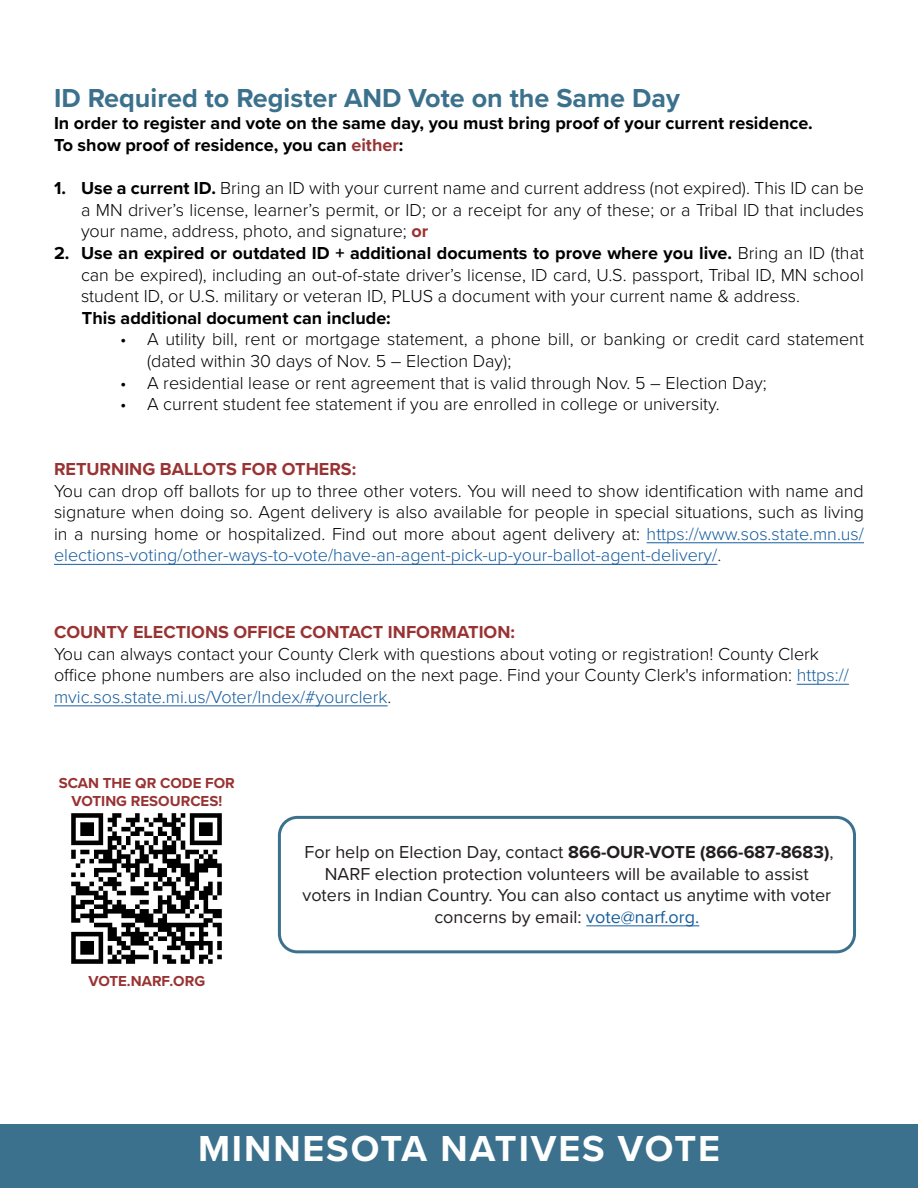
<style>
.page{position:relative;width:918px;height:1188px;background:#fff}
.page>*{position:absolute;margin:0;border:0;box-sizing:border-box;transform-origin:0 0}
.t1{font:700 37.5px "Proxima Nova";letter-spacing:.05em;color:#fff}
.t2{font:700 27px "Proxima Nova";color:#3b718d}
.t3{font:300 18px/21.6px "Proxima Nova";color:#000;text-align:justify}
.t4{font:18px/21.6px "Proxima Nova";color:#231f20;text-align:center}
.t5{font:700 18px "Proxima Nova";color:#000}
.t6{font:700 18px "Proxima Nova";color:#933}
.t7{font:700 15px/18px "Proxima Nova";color:#933;text-align:center}
.s1{color:#933}
.s2{font-weight:700}
.s3{font-weight:700;color:#933}
.s4{color:#175d9e}
.s5{color:#231f20}
</style>
<div class="page">
<hr style="left:647px;top:542px;width:217px;height:1px;background:#175d9e">
<hr style="left:54px;top:564px;width:663px;height:1px;background:#175d9e">
<div style="left:0;top:1125px;width:918px;height:63px;background:#3b718d"></div>
<img style="left:71px;top:813px;width:151px;height:151px">
<div style="left:278px;top:816px;width:578px;height:137px;border:3px solid #3b718d;border-radius:18px"></div>
<hr style="left:586px;top:925px;width:113px;height:1px;background:#175d9e">
<hr style="left:797px;top:684px;width:52px;height:1px;background:#175d9e">
<hr style="left:54px;top:706px;width:334px;height:1px;background:#175d9e">
<p class="t2" style="left:54px;top:78px;width:628px">ID Required to Register AND Vote on the Same Day</p>
<p class="t5" style="left:54px;top:110px;width:760px">In order to register and vote on the same day, you must bring proof of your current residence.</p>
<p class="t5" style="left:54px;top:132px;width:351px">To show proof of residence, you can <span class="s1">either</span>:</p>
<p class="t3" style="left:81px;top:176px;width:785px;text-indent:-27px"><span class="s2">1. Use a current ID.</span> Bring an ID with your current name and current address (not expired). This ID can be a MN driver’s license, learner’s permit, or ID; or a receipt for any of these; or a Tribal ID that includes your name, address, photo, and signature; <span class="s3">or</span></p>
<p class="t3" style="left:81px;top:241px;width:785px;text-indent:-27px"><span class="s2">2. Use an expired or outdated ID + additional documents to prove where you live.</span> Bring an ID (that can be expired), including an out-of-state driver’s license, ID card, U.S. passport, Tribal ID, MN school student ID, or U.S. military or veteran ID, PLUS a document with your current name &amp; address.</p>
<p class="t5" style="left:82px;top:304px;width:310px">This additional document can include:</p>
<p class="t3" style="left:147px;top:328px;width:718px;text-indent:-27px">• A utility bill, rent or mortgage statement, a phone bill, or banking or credit card statement (dated within 30 days of Nov. 5 – Election Day);</p>
<p class="t3" style="left:120px;top:371px;width:648px">• A residential lease or rent agreement that is valid through Nov. 5 – Election Day;</p>
<p class="t3" style="left:120px;top:392px;width:601px">• A current student fee statement if you are enrolled in college or university.</p>
<p class="t6" style="left:54px;top:456px;width:304px">RETURNING BALLOTS FOR OTHERS:</p>
<p class="t3" style="left:54px;top:479px;width:812px">You can drop off ballots for up to three other voters. You will need to show identification with name and signature when doing so. Agent delivery is also available for people in special situations, such as living in a nursing home or hospitalized. Find out more about agent delivery at: <span class="s4">https://www.sos.state.mn.us/ elections-voting/other-ways-to-vote/have-an-agent-pick-up-your-ballot-agent-delivery/</span><span class="s5">.</span></p>
<p class="t6" style="left:54px;top:619px;width:463px">COUNTY ELECTIONS OFFICE CONTACT INFORMATION:</p>
<p class="t3" style="left:54px;top:642px;width:796px;text-align:left">You can always contact your County Clerk with questions about voting or registration! County Clerk office phone numbers are also included on the next page. Find your County Clerk's information: <span class="s4">https:// mvic.sos.state.mi.us/Voter/Index/#yourclerk</span><span class="s5">.</span></p>
<p class="t7" style="left:59px;top:774px;width:178px">SCAN THE QR CODE FOR<br>VOTING RESOURCES!</p>
<p class="t7" style="left:88px;top:972px;width:118px">VOTE.NARF.ORG</p>
<p class="t4" style="left:303px;top:841px;width:533px">For help on Election Day, contact <span class="s2">866-OUR-VOTE (866-687-8683)</span>, NARF election protection volunteers will be available to assist voters in Indian Country. You can also contact us anytime with voter concerns by email: <span class="s4">vote@narf.org.</span></p>
<p class="t1" style="left:198px;top:1120px;width:523px">MINNESOTA NATIVES VOTE</p>
</div>
